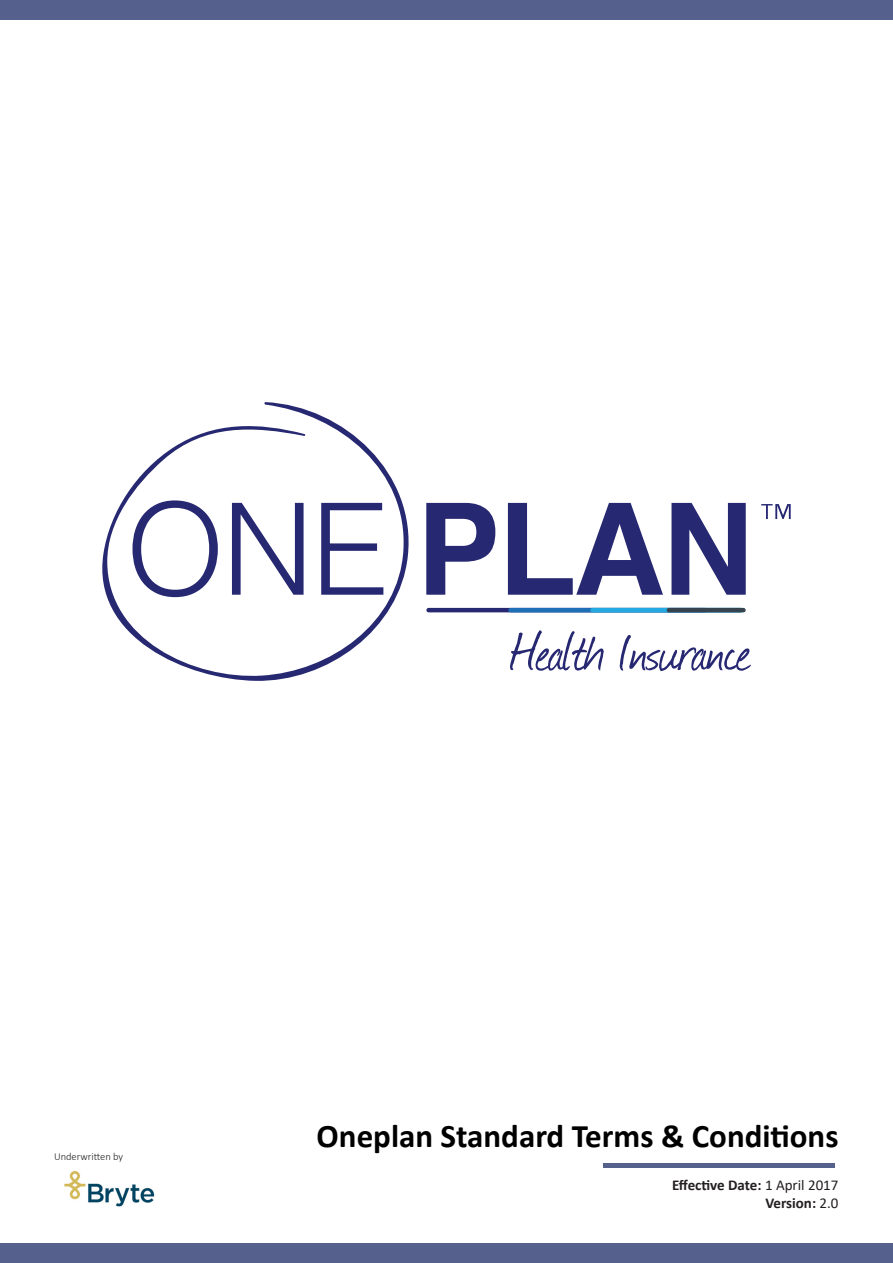
<style>
.page{position:relative;width:893px;height:1263px;background:#fff}
.page>*{position:absolute;margin:0;border:0;box-sizing:border-box;transform-origin:0 0}
.t1{font:700 33px "Calibri";color:#000}
.t2{font:700 15px "Calibri";color:#231f20}
.t3{font:300 10.5px "Calibri";color:#231f20}
.s1{font-weight:400}
</style>
<div class="page">
<div style="left:0;top:0;width:893px;height:20px;background:#55608d"></div>
<div style="left:0;top:1243px;width:893px;height:20px;background:#55608d"></div>
<svg style="left:426px;top:503px;width:69px;height:92px"></svg>
<svg style="left:508px;top:503px;width:155px;height:92px"></svg>
<svg style="left:671px;top:503px;width:75px;height:92px"></svg>
<svg style="left:761px;top:504px;width:30px;height:15px"></svg>
<svg style="left:510px;top:630px;width:94px;height:41px"></svg>
<svg style="left:620px;top:635px;width:131px;height:36px"></svg>
<hr style="left:429px;top:608px;width:276px;height:4px;background:#272872">
<hr style="left:511px;top:608px;width:230px;height:4px;background:#1f6fb8">
<hr style="left:592px;top:608px;width:149px;height:4px;background:#24aae1">
<hr style="left:669px;top:608px;width:74px;height:4px;background:#35444e">
<svg style="left:102px;top:402px;width:307px;height:279px"></svg>
<img style="left:64px;top:1171px;width:91px;height:36px">
<hr style="left:604px;top:1163px;width:231px;height:4px;background:#55608d">
<p class="t3" style="left:54px;top:1149px;width:71px">Underwritten by</p>
<p class="t1" style="left:317px;top:1113px;width:523px">Oneplan Standard Terms &amp; Conditions</p>
<p class="t2" style="left:672px;top:1175px;width:168px">Effective Date: <span class="s1">1 April 2017</span></p>
<p class="t2" style="left:765px;top:1193px;width:75px">Version: <span class="s1">2.0</span></p>
</div>
